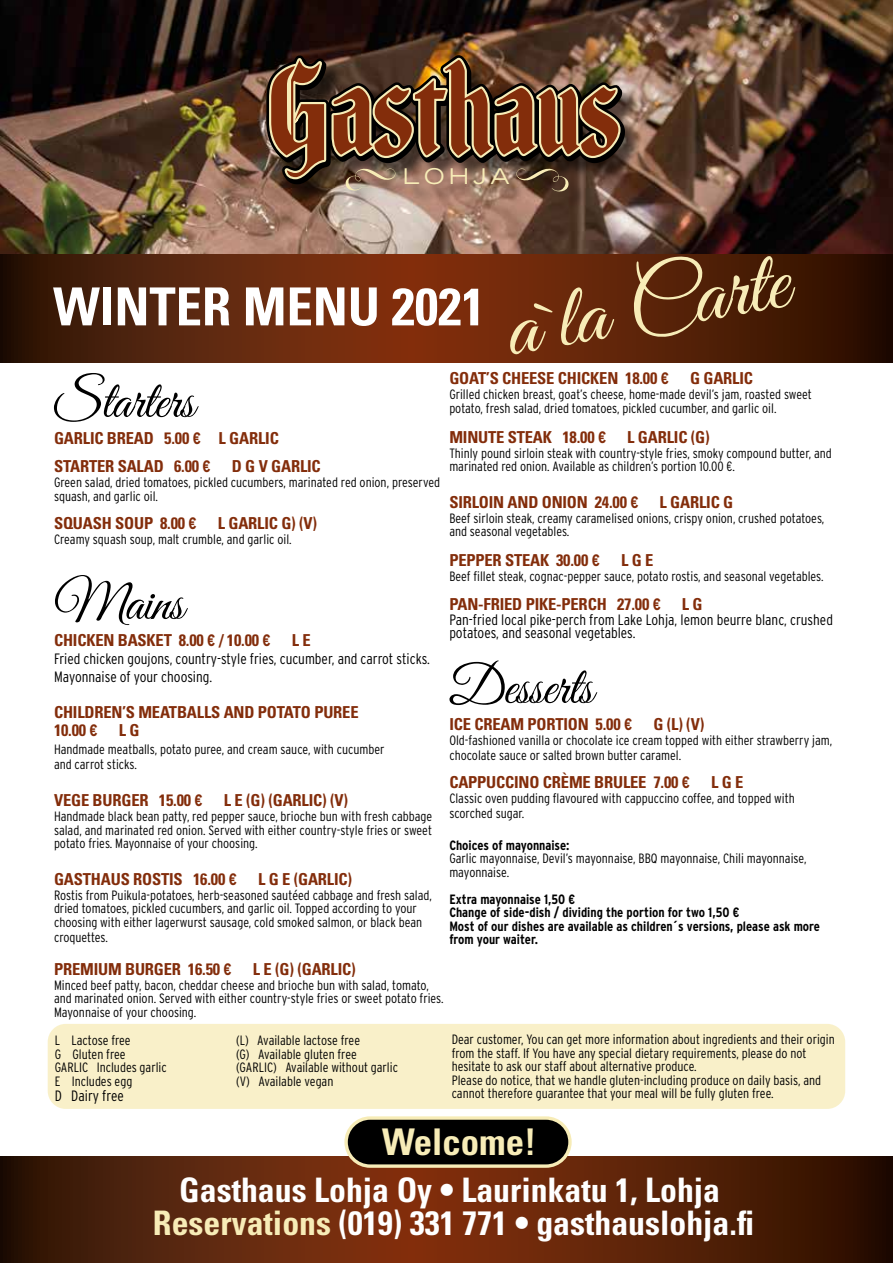
<style>
.page{position:relative;width:893px;height:1263px;background:#fff}
.page>*{position:absolute;margin:0;border:0;box-sizing:border-box;transform-origin:0 0}
.t1{font:87.45px "Great Vibes";color:#f7ecb7;scale:1.07 1}
.t2{font:54px "Great Vibes";letter-spacing:-.01em;color:#000}
.t3{font:700 condensed 52.5px "Univers";color:#fff}
.t4{font:700 condensed 36.75px "Univers";color:#f7ecb7}
.t5{font:700 condensed 33.75px/33.8px "Univers";color:#fff;text-align:center}
.t6{font:expanded 21.6px "Trade Gothic LH";letter-spacing:.2em;color:#f7ecb7}
.t7{font:700 condensed 16.5px/28.2px "Univers";letter-spacing:-.01em;color:#832d0b}
.t8{font:300 condensed 15px/18px "Interstate";color:#000}
.t9{font:300 condensed 13.5px/13.5px "Interstate";color:#000}
.t10{font:700 condensed 13.5px/13.5px "Interstate";color:#000}
.s1{font-family:"Interstate"}
.s2{color:#f7ecb7}
</style>
<div class="page">
<svg style="left:0;top:1156px;width:893px;height:107px;background:#582209"></svg>
<div style="left:346px;top:1118px;width:224px;height:48px;background:#000;border-radius:24px"></div>
<div style="left:344px;top:1116px;width:228px;height:52px;border:3px solid #f7ecb7;border-radius:24px"></div>
<svg style="left:0;top:253px;width:893px;height:110px;background:#59230a"></svg>
<img style="left:0;top:0;width:893px;height:253px">
<div style="left:48px;top:1024px;width:797px;height:85px;background:#f9f0c9;border-radius:18px"></div>
<div style="left:269px;top:58px;width:374px;height:152px;background:#000;opacity:.58"></div>
<img style="left:262px;top:34px;width:369px;height:153px">
<img style="left:267px;top:49px;width:357px;height:132px">
<img style="left:271px;top:60px;width:352px;height:150px">
<h3 class="t6" style="left:403px;top:162px;width:108px">LOHJA</h3>
<h3 class="t6" style="left:406px;top:177px;width:108px">LOHJA</h3>
<h3 class="t3" style="left:53px;top:274px;width:433px">WINTER MENU 2021</h3>
<h1 class="t1" style="left:497px;top:282px;width:269px;rotate:-10deg">a`la Carte</h1>
<p class="t7" style="left:449px;top:364px;width:221px">GOAT’S CHEESE CHICKEN 18.00 <span class="s1">€</span></p>
<p class="t7" style="left:690px;top:364px;width:65px">G GARLIC</p>
<p class="t9" style="left:449px;top:388px;width:364px">Grilled chicken breast, goat’s cheese, home-made devil’s jam, roasted sweet potato, fresh salad, dried tomatoes, pickled cucumber, and garlic oil.</p>
<p class="t7" style="left:449px;top:423px;width:158px">MINUTE STEAK 18.00 <span class="s1">€</span></p>
<p class="t7" style="left:627px;top:423px;width:84px">L GARLIC (G)</p>
<p class="t9" style="left:449px;top:446px;width:384px">Thinly pound sirloin steak with country-style fries, smoky compound butter, and marinated red onion. Available as children’s portion 10.00 €.</p>
<p class="t7" style="left:449px;top:488px;width:191px">SIRLOIN AND ONION 24.00 <span class="s1">€</span></p>
<p class="t7" style="left:660px;top:488px;width:75px">L GARLIC G</p>
<p class="t9" style="left:449px;top:511px;width:377px">Beef sirloin steak, creamy caramelised onions, crispy onion, crushed potatoes, and seasonal vegetables.</p>
<p class="t7" style="left:449px;top:546px;width:152px">PEPPER STEAK 30.00 <span class="s1">€</span></p>
<p class="t7" style="left:621px;top:546px;width:34px">L G E</p>
<p class="t9" style="left:449px;top:570px;width:376px">Beef fillet steak, cognac-pepper sauce, potato rostis, and seasonal vegetables.</p>
<p class="t7" style="left:449px;top:590px;width:213px">PAN-FRIED PIKE-PERCH 27.00 <span class="s1">€</span></p>
<p class="t7" style="left:682px;top:590px;width:22px">L G</p>
<p class="t8" style="left:449px;top:612px;width:385px;line-height:13.5px">Pan-fried local pike-perch from Lake Lohja, lemon beurre blanc, crushed potatoes, and seasonal vegetables.</p>
<h2 class="t2" style="left:449px;top:657px;width:145px">Desserts</h2>
<p class="t7" style="left:449px;top:710px;width:185px">ICE CREAM PORTION 5.00 <span class="s1">€</span></p>
<p class="t7" style="left:653px;top:710px;width:52px">G (L) (V)</p>
<p class="t9" style="left:449px;top:732px;width:384px;line-height:15px">Old-fashioned vanilla or chocolate ice cream topped with either strawberry jam, chocolate sauce or salted brown butter caramel.</p>
<p class="t7" style="left:449px;top:768px;width:242px">CAPPUCCINO CRÈME BRULEE 7.00 <span class="s1">€</span></p>
<p class="t7" style="left:711px;top:768px;width:34px">L G E</p>
<p class="t9" style="left:449px;top:791px;width:347px;line-height:15px">Classic oven pudding flavoured with cappuccino coffee, and topped with scorched sugar.</p>
<p class="t10" style="left:449px;top:838px;width:122px">Choices of mayonnaise:</p>
<p class="t9" style="left:449px;top:851px;width:359px">Garlic mayonnaise, Devil’s mayonnaise, BBQ mayonnaise, Chili mayonnaise, mayonnaise.</p>
<p class="t10" style="left:449px;top:892px;width:372px">Extra mayonnaise 1,50 €<br>Change of side-dish / dividing the portion for two 1,50 €<br>Most of our dishes are available as children´s versions, please ask more from your waiter.</p>
<h2 class="t2" style="left:54px;top:371px;width:142px">Starters</h2>
<p class="t7" style="left:54px;top:424px;width:226px">GARLIC BREAD 5.00 <span class="s1">€</span> L GARLIC<br>STARTER SALAD 6.00 <span class="s1">€</span></p>
<p class="t7" style="left:232px;top:452px;width:90px">D G V GARLIC</p>
<p class="t9" style="left:54px;top:475px;width:388px">Green salad, dried tomatoes, pickled cucumbers, marinated red onion, preserved squash, and garlic oil.</p>
<p class="t7" style="left:54px;top:509px;width:144px">SQUASH SOUP 8.00 <span class="s1">€</span></p>
<p class="t7" style="left:218px;top:509px;width:101px">L GARLIC G) (V)</p>
<p class="t9" style="left:54px;top:532px;width:239px">Creamy squash soup, malt crumble, and garlic oil.</p>
<h2 class="t2" style="left:54px;top:573px;width:131px">Mains</h2>
<p class="t7" style="left:54px;top:626px;width:218px">CHICKEN BASKET 8.00 <span class="s1">€</span> / 10.00 <span class="s1">€</span></p>
<p class="t7" style="left:292px;top:626px;width:20px">L E</p>
<p class="t8" style="left:54px;top:649px;width:377px">Fried chicken goujons, country-style fries, cucumber, and carrot sticks.<br>Mayonnaise of your choosing.</p>
<p class="t7" style="left:54px;top:703px;width:306px;line-height:18px">CHILDREN’S MEATBALLS AND POTATO PUREE<br>10.00 <span class="s1">€</span></p>
<p class="t7" style="left:119px;top:716px;width:22px">L G</p>
<p class="t9" style="left:54px;top:742px;width:332px;line-height:15px">Handmade meatballs, potato puree, and cream sauce, with cucumber and carrot sticks.</p>
<p class="t7" style="left:54px;top:786px;width:150px">VEGE BURGER 15.00 <span class="s1">€</span></p>
<p class="t7" style="left:224px;top:786px;width:126px">L E (G) (GARLIC) (V)</p>
<p class="t9" style="left:54px;top:809px;width:380px;text-align:justify">Handmade black bean patty, red pepper sauce, brioche bun with fresh cabbage salad, and marinated red onion. Served with either country-style fries or sweet potato fries. Mayonnaise of your choosing.</p>
<p class="t7" style="left:54px;top:865px;width:185px">GASTHAUS ROSTIS 16.00 <span class="s1">€</span></p>
<p class="t7" style="left:258px;top:865px;width:96px">L G E (GARLIC)</p>
<p class="t9" style="left:54px;top:888px;width:380px">Rostis from Puikula-potatoes, herb-seasoned sautéed cabbage and fresh salad, dried tomatoes, pickled cucumbers, and garlic oil. Topped according to your choosing with either lagerwurst sausage, cold smoked salmon, or black bean</p>
<p class="t9" style="left:54px;top:930px;width:56px">croquettes.</p>
<p class="t7" style="left:54px;top:955px;width:179px">PREMIUM BURGER 16.50 <span class="s1">€</span></p>
<p class="t7" style="left:253px;top:955px;width:104px">L E (G) (GARLIC)</p>
<p class="t9" style="left:54px;top:978px;width:391px">Minced beef patty, bacon, cheddar cheese and brioche bun with salad, tomato, and marinated onion. Served with either country-style fries or sweet potato fries.<br>Mayonnaise of your choosing.</p>
<p class="t9" style="left:55px;top:1033px;width:114px">L Lactose free<br>G Gluten free<br>GARLIC Includes garlic<br>E Includes egg</p>
<p class="t8" style="left:55px;top:1086px;width:71px">D Dairy free</p>
<p class="t9" style="left:236px;top:1033px;width:163px">(L) Available lactose free<br>(G) Available gluten free (GARLIC) Available without garlic (V) Available vegan</p>
<p class="t9" style="left:452px;top:1032px;width:385px">Dear customer, You can get more information about ingredients and their origin from the staff. If You have any special dietary requirements, please do not hesitate to ask our staff about alternative produce.<br>Please do notice, that we handle gluten-including produce on daily basis, and cannot therefore guarantee that your meal will be fully gluten free.</p>
<h3 class="t4" style="left:382px;top:1119px;width:156px">Welcome!</h3>
<h3 class="t5" style="left:153px;top:1172px;width:602px">Gasthaus Lohja Oy • Laurinkatu 1, Lohja<br><span class="s2">Reservations</span> (019) 331 771 • gasthauslohja.fi</h3>
</div>
